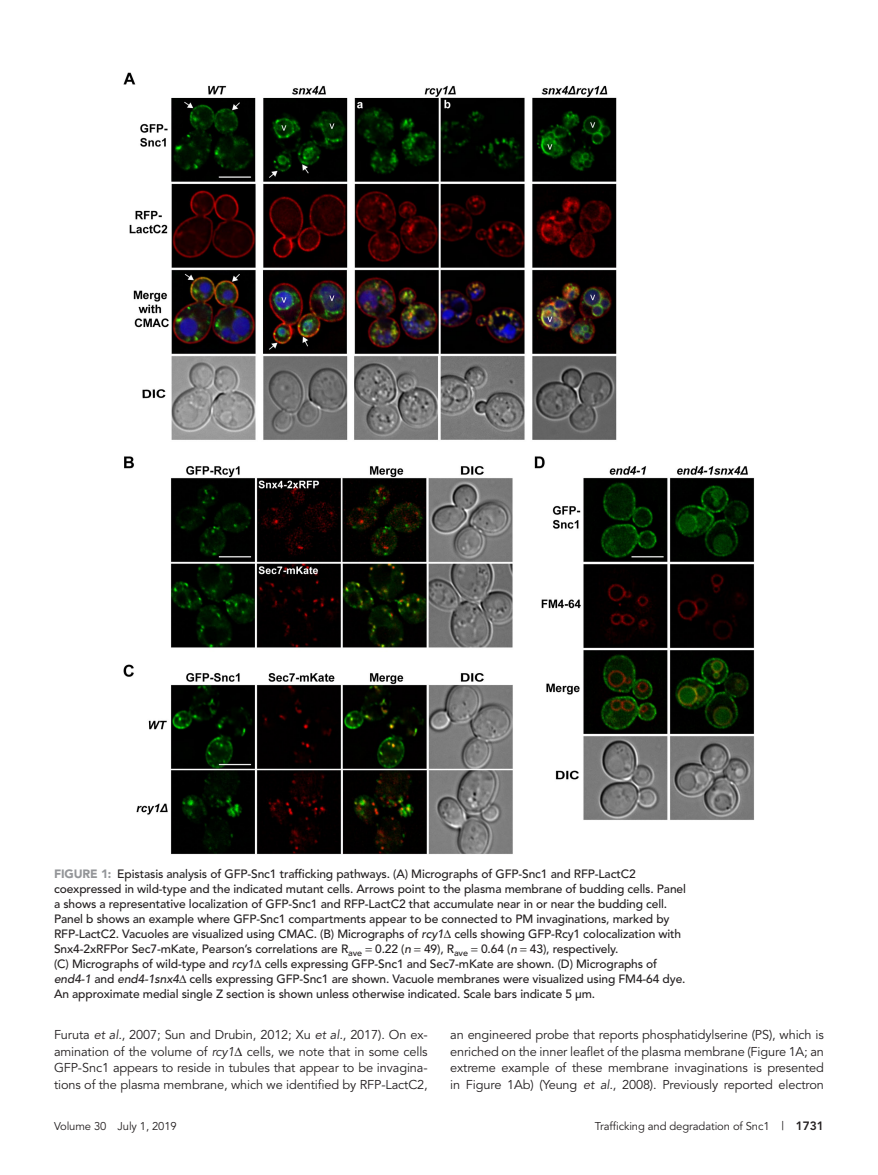
<style>
.page{position:relative;width:878px;height:1175px;background:#fff}
.page>*{position:absolute;margin:0;border:0;box-sizing:border-box;transform-origin:0 0}
.ParaFL{font:12.75px/16.5px "Avenir";letter-spacing:-.01em;color:#231f20;text-align:justify}
.FigCaption_35_5p{font:500 12px/15px "Avenir";letter-spacing:-.01em;color:#231f20}
.ParaFL-2{font:11.25px "Avenir";letter-spacing:-.01em;color:#231f20}
.s1{font-weight:900;color:#939598}
.s2{font-style:italic}
.s3{font-size:12px}
.s4{font-weight:800;font-size:12px}
</style>
<div class="page">
<img style="left:124px;top:72px;width:630px;height:782px">
<p class="FigCaption_35_5p" style="left:54px;top:866px;width:633px"><span class="s1">FIGURE 1:</span> Epistasis analysis of GFP-Snc1 trafficking pathways. (A) Micrographs of GFP-Snc1 and RFP-LactC2 coexpressed in wild-type and the indicated mutant cells. Arrows point to the plasma membrane of budding cells. Panel a shows a representative localization of GFP-Snc1 and RFP-LactC2 that accumulate near in or near the budding cell.<br>Panel b shows an example where GFP-Snc1 compartments appear to be connected to PM invaginations, marked by RFP-LactC2. Vacuoles are visualized using CMAC. (B) Micrographs of <span class="s2">rcy1</span> cells showing GFP-Rcy1 colocalization with Snx4-2xRFPor Sec7-mKate, Pearson’s correlations are R<sub>ave</sub> 0.22 (<span class="s2">n</span> 49), R<sub>ave</sub> 0.64 (<span class="s2">n</span> 43), respectively.<br>(C) Micrographs of wild-type and <span class="s2">rcy1</span> cells expressing GFP-Snc1 and Sec7-mKate are shown. (D) Micrographs of <span class="s2">end4-1</span> and <span class="s2">end4-1snx4</span> cells expressing GFP-Snc1 are shown. Vacuole membranes were visualized using FM4-64 dye.<br>An approximate medial single Z section is shown unless otherwise indicated. Scale bars indicate 5 μm.</p>
<p class="ParaFL" style="left:54px;top:1026px;width:375px">Furuta <span class="s2">et al.</span>, 2007; Sun and Drubin, 2012; Xu <span class="s2">et al.</span>, 2017). On ex&shy;amination of the volume of <span class="s2">rcy1</span> cells, we note that in some cells GFP-Snc1 appears to reside in tubules that appear to be invagina&shy;tions of the plasma membrane, which we identified by RFP-LactC2,</p>
<p class="ParaFL" style="left:450px;top:1026px;width:375px">an engineered probe that reports phosphatidylserine (PS), which is enriched on the inner leaflet of the plasma membrane (Figure 1A; an extreme example of these membrane invaginations is presented in Figure 1Ab) (Yeung <span class="s2">et al.</span>, 2008). Previously reported electron</p>
<p class="ParaFL-2" style="left:54px;top:1119px;width:124px">Volume 30 July 1, 2019</p>
<p class="ParaFL-2" style="left:595px;top:1119px;width:230px">Trafficking and degradation of Snc1 <span class="s3">|</span> <span class="s4">1731</span></p>
</div>
